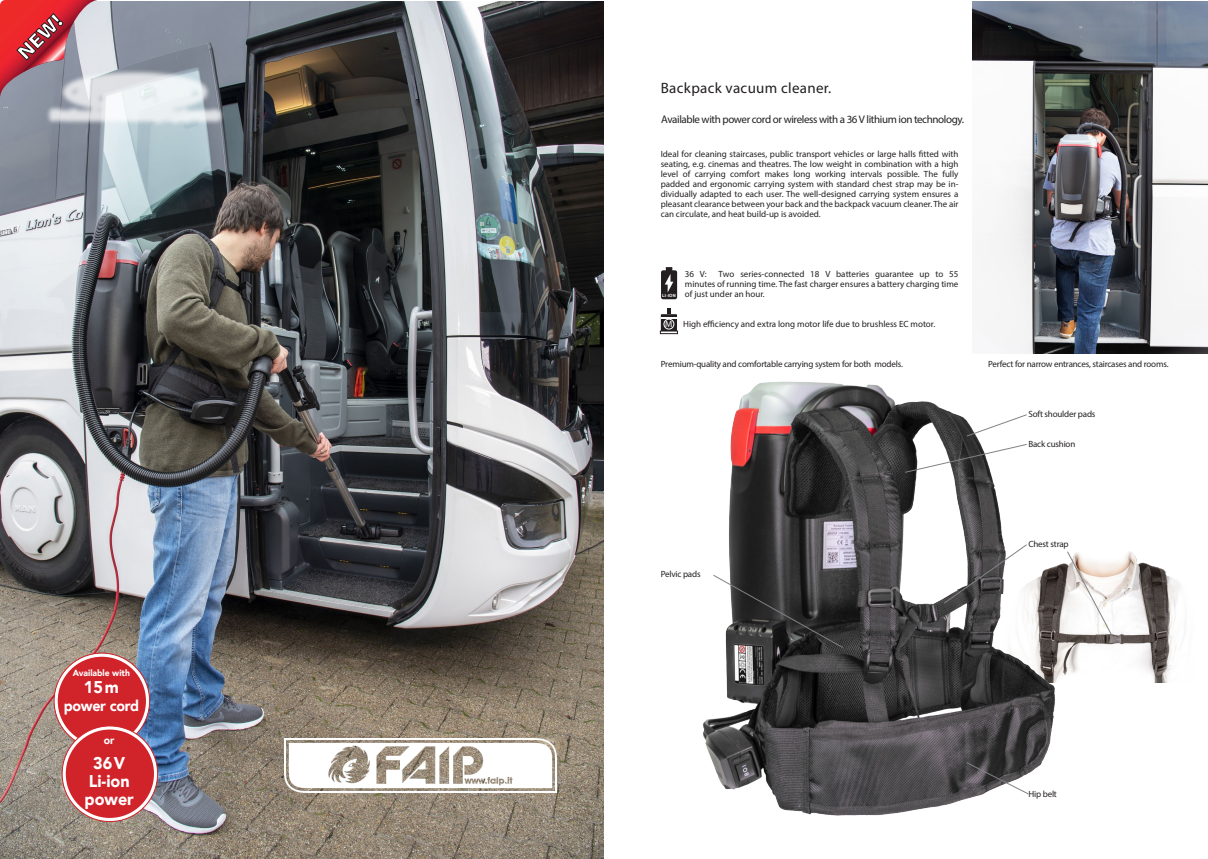
<style>
.page{position:relative;width:1208px;height:859px;background:#fff}
.page>*{position:absolute;margin:0;border:0;box-sizing:border-box;transform-origin:0 0}
.t1{font:900 17px/17.6px "Avenir";color:#fff;text-align:center;scale:.95 1}
.t2{font:15px "Myriad Pro";letter-spacing:.02em;color:#231f20}
.t3{font:900 15px "Avenir";letter-spacing:-.02em;color:#fff;scale:.95 1}
.t4{font:11px "Myriad Pro";letter-spacing:-.035em;color:#231f20}
.t5{font:900 11px "Avenir";color:#fff;scale:.95 1}
.t6{font:9px/10px "Myriad Pro";letter-spacing:-.01em;color:#231f20;text-align:justify}
.t7{font:900 9px "Avenir";color:#fff;scale:.95 1}
.t8{font:9px "Myriad Pro";color:#fff}
.t9{font:700 4.3px "Arial";color:#fff}
</style>
<div class="page">
<img style="left:0;top:1px;width:604px;height:858px">
<img style="left:1062px;top:551px;width:118px;height:131px">
<img style="left:702px;top:381px;width:360px;height:435px">
<img style="left:972px;top:2px;width:236px;height:351px">
<svg style="left:54px;top:653px;width:95px;height:96px"></svg>
<div style="left:58px;top:657px;width:88px;height:88px;background:#d1232a;border-radius:50%"></div>
<svg style="left:62px;top:726px;width:95px;height:95px"></svg>
<div style="left:66px;top:729px;width:88px;height:89px;background:#d1232a;border-radius:50%"></div>
<svg style="left:966px;top:414px;width:61px;height:23px"></svg>
<svg style="left:904px;top:444px;width:123px;height:29px"></svg>
<svg style="left:713px;top:574px;width:130px;height:74px;background:#4e4e4e"></svg>
<svg style="left:1066px;top:551px;width:50px;height:92px"></svg>
<svg style="left:966px;top:762px;width:63px;height:33px"></svg>
<svg style="left:0;top:0;width:97px;height:97px;background:#c3646d"></svg>
<svg style="left:943px;top:544px;width:84px;height:60px"></svg>
<svg style="left:661px;top:267px;width:16px;height:32px"></svg>
<svg style="left:661px;top:314px;width:16px;height:19px"></svg>
<div style="left:660px;top:331px;width:17px;height:3px;border:1px solid #231f20"></div>
<svg style="left:661px;top:308px;width:15px;height:10px"></svg>
<div style="left:664px;top:319px;width:10px;height:10px;border:1px solid #fff;border-radius:50%"></div>
<div style="left:46px;top:69px;width:180px;height:58px;background:#fff;opacity:.75"></div>
<img style="left:284px;top:738px;width:273px;height:55px">
<p class="t7" style="left:73px;top:665px;width:62px">Available with</p>
<h1 class="t1" style="left:84px;top:678px;width:38px">15m</h1>
<h2 class="t3" style="left:64px;top:693px;width:81px">power cord</h2>
<p class="t5" style="left:104px;top:731px;width:13px">or</p>
<h1 class="t1" style="left:85px;top:754px;width:53px">36V<br>Li-ion power</h1>
<h2 class="t2" style="left:660px;top:78px;width:172px">Backpack vacuum cleaner.</h2>
<p class="t4" style="left:661px;top:112px;width:304px">Available with power cord or wireless with a 36V lithium ion technology.</p>
<p class="t6" style="left:660px;top:149px;width:299px">Ideal for cleaning staircases, public transport vehicles or large halls fitted with seating, e.g. cinemas and theatres. The low weight in combination with a high level of carrying comfort makes long working intervals possible. The fully padded and ergonomic carrying system with standard chest strap may be in&shy;dividually adapted to each user. The well-designed carrying system ensures a pleasant clearance between your back and the backpack vacuum cleaner. The air can circulate, and heat build-up is avoided.</p>
<p class="t9" style="left:662px;top:293px;width:15px">LI - ION</p>
<p class="t8" style="left:665px;top:318px;width:9px">M</p>
<p class="t6" style="left:685px;top:269px;width:275px;text-indent:34px">Two series-connected 18 V batteries guarantee up to 55 minutes of running time. The fast charger ensures a battery charging time of just under an hour.</p>
<p class="t6" style="left:683px;top:319px;width:254px">High efficiency and extra long motor life due to brushless EC motor.</p>
<p class="t6" style="left:685px;top:269px;width:23px">36 V:</p>
<p class="t6" style="left:660px;top:359px;width:244px">Premium-quality and comfortable carrying system for both models.</p>
<p class="t6" style="left:988px;top:359px;width:182px">Perfect for narrow entrances, staircases and rooms.</p>
<p class="t6" style="left:1028px;top:409px;width:69px">Soft shoulder pads</p>
<p class="t6" style="left:1028px;top:439px;width:48px">Back cushion</p>
<p class="t6" style="left:660px;top:568px;width:41px">Pelvic pads</p>
<p class="t6" style="left:1028px;top:539px;width:42px">Chest strap</p>
<p class="t6" style="left:1028px;top:789px;width:30px">Hip belt</p>
</div>
